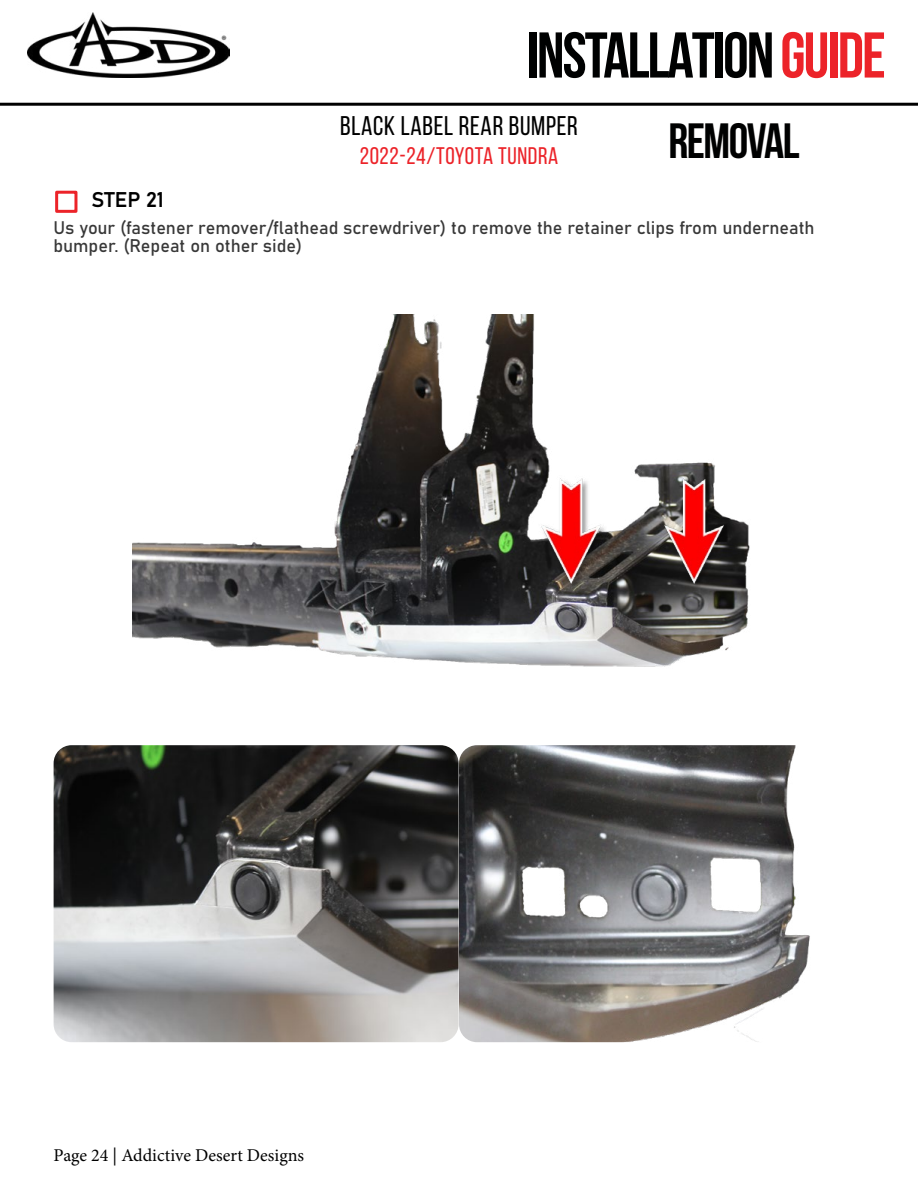
<style>
.page{position:relative;width:918px;height:1188px;background:#fff}
.page>*{position:absolute;margin:0;border:0;box-sizing:border-box;transform-origin:0 0}
.t1{font:700 64.5px "Bebas Neue";letter-spacing:-.03em;color:#000101}
.t2{font:700 49.5px "Bebas Neue";letter-spacing:-.03em;color:#000101}
.t3{font:27px "Bebas Neue";letter-spacing:.025em;color:#000}
.t4{font:24px "Bebas Neue";letter-spacing:.025em;color:#ec2329}
.t5{font:21px "Bahnschrift";color:#000}
.t6{font:18px/18px "Bahnschrift";color:#383838}
.t7{font:18px "Minion Pro";color:#000}
.s1{color:#ec2329}
</style>
<div class="page">
<hr style="left:0;top:103px;width:918px;height:3px;background:#000">
<img style="left:27px;top:12px;width:203px;height:65px">
<img style="left:133px;top:315px;width:617px;height:352px">
<img style="left:54px;top:745px;width:756px;height:297px">
<img style="left:538px;top:475px;width:70px;height:119px">
<img style="left:662px;top:475px;width:69px;height:119px">
<div style="left:55px;top:191px;width:22px;height:22px;border:3px solid #ec2329"></div>
<h1 class="t1" style="left:527px;top:20px;width:361px">INSTALLATION<span class="s1">GUIDE</span></h1>
<h3 class="t3" style="left:340px;top:111px;width:239px">BLACK LABEL REAR BUMPER</h3>
<h3 class="t4" style="left:360px;top:143px;width:200px">2022-24/TOYOTA TUNDRA</h3>
<h2 class="t2" style="left:668px;top:114px;width:133px">REMOVAL</h2>
<p class="t5" style="left:91px;top:184px;width:74px">STEP 21</p>
<p class="t6" style="left:54px;top:218px;width:763px">Us your (fastener remover/flathead screwdriver) to remove the retainer clips from underneath bumper. (Repeat on other side)</p>
<p class="t7" style="left:54px;top:1143px;width:252px">Page 24 | Addictive Desert Designs</p>
</div>
